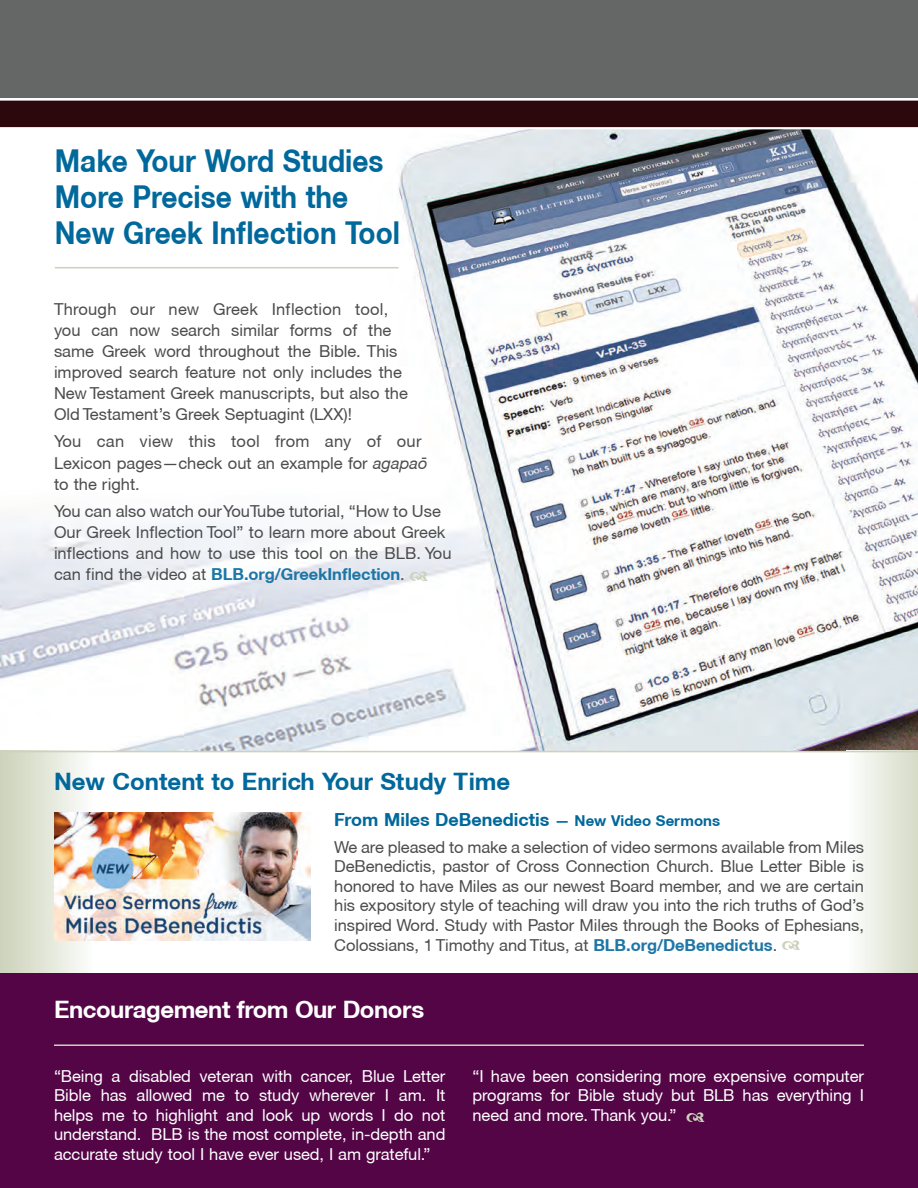
<style>
.page{position:relative;width:918px;height:1188px;background:#fff}
.page>*{position:absolute;margin:0;border:0;box-sizing:border-box;transform-origin:0 0}
.t1{font:700 31.5px "Helvetica Neue CE";color:#00689b;scale:.89 1}
.t2{font:700 24px "Helvetica Neue CE";color:#00689b}
.t3{font:700 24px "Helvetica Neue CE";letter-spacing:-.02em;color:#fff}
.t4{font:700 18px "Helvetica Neue CE";color:#00689b}
.Text{font:16.5px/21px "Helvetica Neue CE";color:#4b4c4d}
.Text-2{font:16.5px/19.5px "Helvetica Neue CE";letter-spacing:-.005em;color:#fff;text-align:justify}
.s1{font-style:italic}
.s2{font-weight:700;color:#1d76a6}
.s3{font-size:15px}
</style>
<div class="page">
<img style="left:0;top:129px;width:918px;height:622px">
<div style="left:847px;top:751px;width:71px;height:223px;background:linear-gradient(to right,#fdfefd,#d5dac6)"></div>
<div style="left:0;top:751px;width:93px;height:223px;background:linear-gradient(to right,#cbd1b9,#fcfdfb)"></div>
<hr style="left:0;top:751px;width:918px;height:1px;background:#ccd2bb">
<div style="left:0;top:973px;width:918px;height:215px;background:#530546"></div>
<hr style="left:54px;top:1044px;width:810px;height:2px;background:#ccd2bb">
<hr style="left:0;top:845px;width:1px;height:343px;background:#00689b">
<svg style="left:0;top:0;width:918px;height:127px;background:#5c5657"></svg>
<img style="left:54px;top:813px;width:256px;height:128px">
<hr style="left:55px;top:267px;width:344px;height:1px;background:#ccd2bb">
<svg style="left:410px;top:571px;width:18px;height:10px"></svg>
<p class="t1" style="left:55px;top:141px;width:371px">Make Your Word Studies</p>
<p class="t1" style="left:55px;top:177px;width:331px">More Precise with the</p>
<p class="t1" style="left:55px;top:213px;width:389px">New Greek Inflection Tool</p>
<p class="Text" style="left:54px;top:299px;width:355px">Through our new Greek Inflection tool, you can now search similar forms of the same Greek word throughout the Bible. This improved search feature not only includes the New Testament Greek manuscripts, but also the Old Testament’s Greek Septuagint (LXX)!</p>
<p class="Text" style="left:54px;top:431px;width:375px">You can view this tool from any of our<br>Lexicon pages—check out an example for <span class="s1">agapaō </span>to the right.</p>
<p class="Text" style="left:54px;top:501px;width:399px">You can also watch our YouTube tutorial, “How to Use Our Greek Inflection Tool” to learn more about Greek inflections and how to use this tool on the BLB. You can find the video at <span class="s2">BLB.org/GreekInflection</span>.</p>
<p class="t2" style="left:54px;top:766px;width:458px">New Content to Enrich Your Study Time</p>
<p class="t4" style="left:334px;top:809px;width:387px">From Miles DeBenedictis <span class="s3">— New Video Sermons</span></p>
<p class="Text" style="left:334px;top:837px;width:531px;line-height:19.6px;text-align:justify">We are pleased to make a selection of video sermons available from Miles DeBenedictis, pastor of Cross Connection Church. Blue Letter Bible is honored to have Miles as our newest Board member, and we are certain his expository style of teaching will draw you into the rich truths of God’s inspired Word. Study with Pastor Miles through the Books of Ephesians, Colossians, 1 Timothy and Titus, at <span class="s2">BLB.org/DeBenedictus</span>.</p>
<p class="t3" style="left:54px;top:994px;width:372px">Encouragement from Our Donors</p>
<p class="Text-2" style="left:54px;top:1066px;width:393px">“Being a disabled veteran with cancer, Blue Letter Bible has allowed me to study wherever I am. It helps me to highlight and look up words I do not understand. BLB is the most complete, in-depth and accurate study tool I have ever used, I am grateful.”</p>
<p class="Text-2" style="left:473px;top:1066px;width:393px">“I have been considering more expensive computer programs for Bible study but BLB has everything I need and more. Thank you.”</p>
</div>
